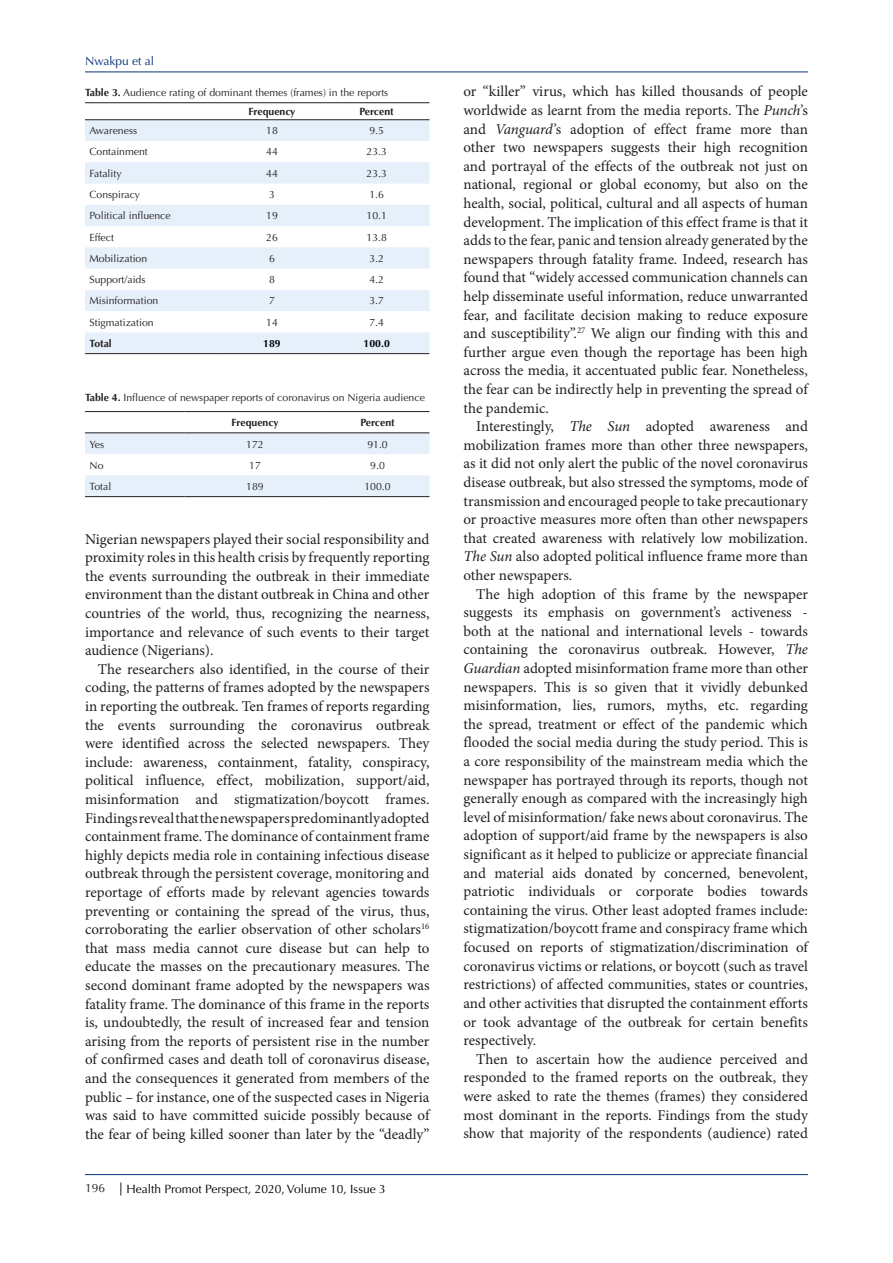
<style>
.page{position:relative;width:893px;height:1263px;background:#fff}
.page>*{position:absolute;margin:0;border:0;box-sizing:border-box;transform-origin:0 0}
.t1{font:15px/18.6px "Minion Pro";color:#231f20;text-align:justify}
.t2{font:12px "Optima LT Std";color:#000}
.t3{font:12px "Optima LT Std";color:#053278}
.t4{font:12px "Optima LT Std";color:#231f20}
.t5{font:10.5px "Optima LT Std";color:#231f20}
.t6{font:700 10.5px "Optima LT Std";color:#231f20}
.t7{font:700 10.5px "Optima LT Std";color:#010205}
.s1{font-weight:700}
.s2{color:#150000}
.s3{font-style:italic}
</style>
<div class="page">
<hr style="left:85px;top:72px;width:723px;height:1px;background:#053278">
<hr style="left:85px;top:1174px;width:723px;height:1px;background:#053278">
<svg style="left:120px;top:1182px;width:1px;height:13px"></svg>
<svg style="left:85px;top:103px;width:344px;height:1px"></svg>
<svg style="left:85px;top:120px;width:344px;height:233px;fill:#e6f0fa"></svg>
<hr style="left:85px;top:102px;width:135px;height:1px;background:#231f20">
<hr style="left:220px;top:102px;width:104px;height:1px;background:#231f20">
<hr style="left:324px;top:102px;width:105px;height:1px;background:#231f20">
<hr style="left:85px;top:119px;width:135px;height:1px;background:#231f20">
<hr style="left:220px;top:119px;width:104px;height:1px;background:#231f20">
<hr style="left:324px;top:119px;width:105px;height:1px;background:#231f20">
<hr style="left:85px;top:353px;width:135px;height:1px;background:#231f20">
<hr style="left:220px;top:353px;width:104px;height:1px;background:#231f20">
<hr style="left:324px;top:353px;width:105px;height:1px;background:#231f20">
<svg style="left:85px;top:412px;width:344px;height:84px"></svg>
<hr style="left:85px;top:411px;width:99px;height:1px;background:#231f20">
<hr style="left:184px;top:411px;width:142px;height:1px;background:#231f20">
<hr style="left:326px;top:411px;width:103px;height:1px;background:#231f20">
<hr style="left:85px;top:432px;width:99px;height:1px;background:#231f20">
<hr style="left:184px;top:432px;width:142px;height:1px;background:#231f20">
<hr style="left:326px;top:432px;width:103px;height:1px;background:#231f20">
<hr style="left:85px;top:496px;width:99px;height:1px;background:#231f20">
<hr style="left:184px;top:496px;width:142px;height:1px;background:#231f20">
<hr style="left:326px;top:496px;width:103px;height:1px;background:#231f20">
<p class="t3" style="left:85px;top:54px;width:71px">Nwakpu et al</p>
<p class="t5" style="left:85px;top:87px;width:305px"><span class="s1">Table 3.</span> Audience rating of dominant themes (frames) in the reports</p>
<p class="t6" style="left:248px;top:105px;width:49px">Frequency</p>
<p class="t6" style="left:360px;top:105px;width:36px">Percent</p>
<p class="t5" style="left:90px;top:125px;width:49px">Awareness</p>
<p class="t5" style="left:266px;top:125px;width:13px">18</p>
<p class="t5" style="left:369px;top:125px;width:16px">9.5</p>
<p class="t5" style="left:90px;top:146px;width:60px">Containment</p>
<p class="t5" style="left:266px;top:146px;width:13px">44</p>
<p class="t5" style="left:366px;top:146px;width:22px">23.3</p>
<p class="t5" style="left:90px;top:167px;width:34px">Fatality</p>
<p class="t5" style="left:266px;top:167px;width:13px">44</p>
<p class="t5" style="left:366px;top:167px;width:22px">23.3</p>
<p class="t5" style="left:90px;top:188px;width:52px">Conspiracy</p>
<p class="t5" style="left:269px;top:188px;width:7px">3</p>
<p class="t5" style="left:369px;top:188px;width:16px">1.6</p>
<p class="t5" style="left:90px;top:210px;width:83px">Political influence</p>
<p class="t5" style="left:266px;top:210px;width:13px">19</p>
<p class="t5" style="left:366px;top:210px;width:22px">10.1</p>
<p class="t5" style="left:90px;top:231px;width:26px">Effect</p>
<p class="t5" style="left:266px;top:231px;width:13px">26</p>
<p class="t5" style="left:366px;top:231px;width:22px">13.8</p>
<p class="t5" style="left:90px;top:252px;width:59px">Mobilization</p>
<p class="t5" style="left:269px;top:252px;width:7px">6</p>
<p class="t5" style="left:369px;top:252px;width:16px">3.2</p>
<p class="t5" style="left:90px;top:273px;width:58px">Support/aids</p>
<p class="t5" style="left:269px;top:273px;width:7px">8</p>
<p class="t5" style="left:369px;top:273px;width:16px">4.2</p>
<p class="t5" style="left:90px;top:295px;width:70px">Misinformation</p>
<p class="t5" style="left:269px;top:295px;width:7px">7</p>
<p class="t5" style="left:369px;top:295px;width:16px">3.7</p>
<p class="t5" style="left:90px;top:316px;width:66px">Stigmatization</p>
<p class="t5" style="left:266px;top:316px;width:13px">14</p>
<p class="t5" style="left:369px;top:316px;width:16px">7.4</p>
<p class="t6" style="left:90px;top:337px;width:24px">Total</p>
<p class="t7" style="left:263px;top:337px;width:19px">189</p>
<p class="t7" style="left:364px;top:337px;width:28px">100.0</p>
<p class="t5" style="left:85px;top:391px;width:341px"><span class="s1">Table 4.</span> Influence of newspaper reports of coronavirus on Nigeria audience</p>
<p class="t6" style="left:231px;top:416px;width:49px">Frequency</p>
<p class="t6" style="left:360px;top:416px;width:36px">Percent</p>
<p class="t5" style="left:90px;top:438px;width:16px">Yes</p>
<p class="t5" style="left:246px;top:438px;width:19px">172</p>
<p class="t5" style="left:367px;top:438px;width:22px">91.0</p>
<p class="t5" style="left:90px;top:459px;width:16px">No</p>
<p class="t5" style="left:249px;top:459px;width:13px">17</p>
<p class="t5" style="left:370px;top:459px;width:16px">9.0</p>
<p class="t5" style="left:90px;top:480px;width:23px">Total</p>
<p class="t5" style="left:246px;top:480px;width:19px">189</p>
<p class="t5" style="left:364px;top:480px;width:28px">100.0</p>
<p class="t1" style="left:85px;top:529px;width:346px">Nigerian newspapers played their social responsibility and proximity roles in this health crisis by frequently reporting the events surrounding the outbreak in their immediate environment than the distant outbreak in China and other countries of the world, thus, recognizing the nearness, importance and relevance of such events to their target audience (Nigerians).</p>
<p class="t1" style="left:85px;top:660px;width:346px;text-indent:13px">The researchers also identified, in the course of their coding, the patterns of frames adopted by the newspapers in reporting the outbreak. Ten frames of reports regarding the events surrounding the coronavirus outbreak were identified across the selected newspapers. They include: awareness, containment, fatality, conspiracy, political influence, effect, mobilization, support/aid, misinformation and stigmatization/boycott frames.<br>Findings reveal that the newspapers predominantly adopted containment frame. The dominance of containment frame highly depicts media role in containing infectious disease outbreak through the persistent coverage, monitoring and reportage of efforts made by relevant agencies towards preventing or containing the spread of the virus, thus, corroborating the earlier observation of other scholars<sup>16 </sup>that mass media cannot cure disease but can help to educate the masses on the precautionary measures. The second dominant frame adopted by the newspapers was fatality frame. The dominance of this frame in the reports is, undoubtedly, the result of increased fear and tension arising from the reports of persistent rise in the number of confirmed cases and death toll of coronavirus disease, and the consequences it generated from members of the public – for instance, one of the suspected cases in Nigeria was said to have committed suicide possibly because of the fear of being killed sooner than later by the “deadly”</p>
<p class="t4" style="left:85px;top:1180px;width:22px">196</p>
<p class="t2" style="left:126px;top:1182px;width:261px">Health Promot Perspect<span class="s2">,</span> 2020, Volume 10, Issue 3</p>
<p class="t1" style="left:463px;top:82px;width:346px">or “killer” virus, which has killed thousands of people worldwide as learnt from the media reports. The <span class="s3">Punch’</span>s and <span class="s3">Vanguard’</span>s adoption of effect frame more than other two newspapers suggests their high recognition and portrayal of the effects of the outbreak not just on national, regional or global economy, but also on the health, social, political, cultural and all aspects of human development. The implication of this effect frame is that it adds to the fear, panic and tension already generated by the newspapers through fatality frame. Indeed, research has found that ‘‘widely accessed communication channels can help disseminate useful information, reduce unwarranted fear, and facilitate decision making to reduce exposure and susceptibility’’.<sup>27</sup> We align our finding with this and further argue even though the reportage has been high across the media, it accentuated public fear. Nonetheless, the fear can be indirectly help in preventing the spread of the pandemic.</p>
<p class="t1" style="left:463px;top:417px;width:346px;text-indent:13px">Interestingly, <span class="s3">The Sun</span> adopted awareness and mobilization frames more than other three newspapers, as it did not only alert the public of the novel coronavirus disease outbreak, but also stressed the symptoms, mode of transmission and encouraged people to take precautionary or proactive measures more often than other newspapers that created awareness with relatively low mobilization.<br><span class="s3">The Sun</span> also adopted political influence frame more than other newspapers.</p>
<p class="t1" style="left:463px;top:585px;width:346px;text-indent:13px">The high adoption of this frame by the newspaper suggests its emphasis on government’s activeness - both at the national and international levels - towards containing the coronavirus outbreak. However, <span class="s3">The Guardian</span> adopted misinformation frame more than other newspapers. This is so given that it vividly debunked misinformation, lies, rumors, myths, etc. regarding the spread, treatment or effect of the pandemic which flooded the social media during the study period. This is a core responsibility of the mainstream media which the newspaper has portrayed through its reports, though not generally enough as compared with the increasingly high level of misinformation/ fake news about coronavirus. The adoption of support/aid frame by the newspapers is also significant as it helped to publicize or appreciate financial and material aids donated by concerned, benevolent, patriotic individuals or corporate bodies towards containing the virus. Other least adopted frames include: stigmatization/boycott frame and conspiracy frame which focused on reports of stigmatization/discrimination of coronavirus victims or relations, or boycott (such as travel restrictions) of affected communities, states or countries, and other activities that disrupted the containment efforts or took advantage of the outbreak for certain benefits respectively.</p>
<p class="t1" style="left:463px;top:1050px;width:346px;text-indent:13px">Then to ascertain how the audience perceived and responded to the framed reports on the outbreak, they were asked to rate the themes (frames) they considered most dominant in the reports. Findings from the study show that majority of the respondents (audience) rated</p>
</div>
